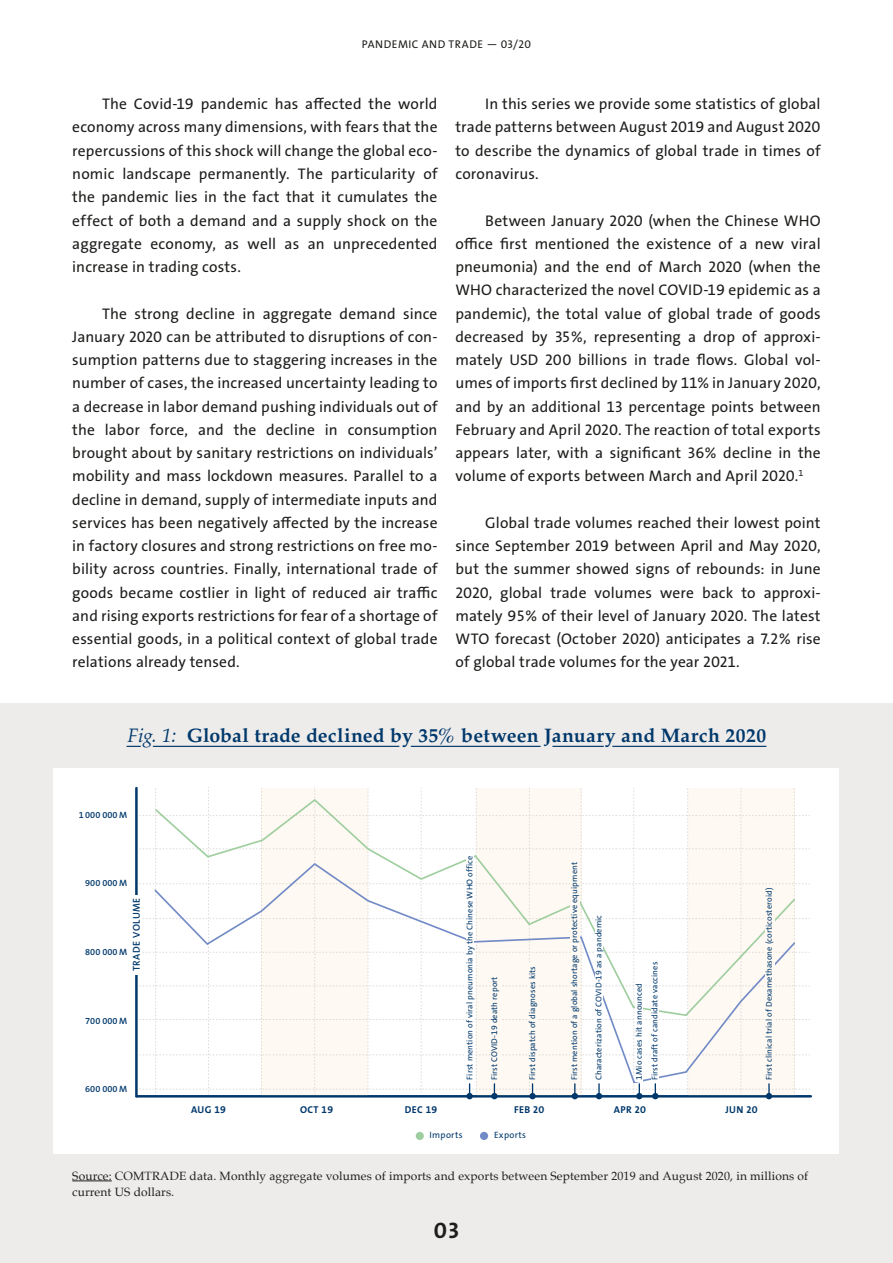
<style>
.page{position:relative;width:893px;height:1263px;background:#fff}
.page>*{position:absolute;margin:0;border:0;box-sizing:border-box;transform-origin:0 0}
.t1{font:22.5px "The Sans LP7 Bld";color:#1d1d1b}
.t2{font:700 19.5px "Palatino";letter-spacing:.02em;color:#00386b}
.t3{font:15.45px/23.2px "The Sans LP5 Plain";letter-spacing:.01em;color:#1d1d1b;text-align:justify}
.t4{font:12px/16.5px "Palatino";letter-spacing:.01em;color:#1d1d1b}
.t5{font:11.25px "The Sans LP5 Plain";letter-spacing:.04em;color:#1d1d1b}
.t6{font:10.05px "The Sans LP7 Bld";letter-spacing:.035em;color:#00386b}
.t7{font:600 10.05px "The Sans B6";letter-spacing:.045em;color:#00386b}
.t8{font:600 9.15px "The Sans B6";color:#00386b}
.t9{font:9.15px "The Sans LP5 Plain";letter-spacing:.035em;color:#00386b}
.t10{font:8.4px "The Sans LP5 Plain";letter-spacing:.015em;color:#00386b}
.s1{font-weight:400;font-style:italic}
</style>
<div class="page">
<div style="left:0;top:704px;width:893px;height:559px;background:#edeceb"></div>
<div style="left:54px;top:768px;width:785px;height:385px;background:#fff"></div>
<hr style="left:135px;top:788px;width:3px;height:308px;background:#00386b">
<hr style="left:137px;top:1095px;width:674px;height:2px;background:#00386b">
<div style="left:133px;top:895px;width:8px;height:79px;background:#fff"></div>
<div style="left:416px;top:1132px;width:8px;height:8px;background:#9fce9e;border-radius:50%"></div>
<div style="left:480px;top:1132px;width:8px;height:8px;background:#728bc6;border-radius:50%"></div>
<svg style="left:137px;top:787px;width:673px;height:312px"></svg>
<hr style="left:153px;top:746px;width:246px;height:1px;background:#00386b">
<hr style="left:411px;top:746px;width:130px;height:1px;background:#00386b">
<hr style="left:552px;top:746px;width:52px;height:1px;background:#00386b">
<hr style="left:612px;top:746px;width:154px;height:1px;background:#00386b">
<svg style="left:127px;top:746px;width:14px;height:1px"></svg>
<hr style="left:72px;top:1180px;width:40px;height:1px;background:#1d1d1b">
<p class="t5" style="left:362px;top:37px;width:171px">PANDEMIC AND TRADE — 03/20</p>
<p class="t3" style="left:72px;top:93px;width:367px;text-indent:30px">The Covid-19 pandemic has affected the world economy across many dimensions, with fears that the repercussions of this shock will change the global eco&shy;nomic landscape permanently. The particularity of the pandemic lies in the fact that it cumulates the effect of both a demand and a supply shock on the aggregate economy, as well as an unprecedented increase in trading costs.</p>
<p class="t3" style="left:72px;top:302px;width:367px;text-indent:30px">The strong decline in aggregate demand since January 2020 can be attributed to disruptions of con&shy;sumption patterns due to staggering increases in the number of cases, the increased uncertainty leading to a decrease in labor demand pushing individuals out of the labor force, and the decline in consumption brought about by sanitary restrictions on individuals’ mobility and mass lockdown measures. Parallel to a decline in demand, supply of intermediate inputs and services has been negatively affected by the increase in factory closures and strong restrictions on free mo&shy;bility across countries. Finally, international trade of goods became costlier in light of reduced air traffic and rising exports restrictions for fear of a shortage of essential goods, in a political context of global trade relations already tensed.</p>
<p class="t3" style="left:455px;top:93px;width:367px;text-indent:30px">In this series we provide some statistics of global trade patterns between August 2019 and August 2020 to describe the dynamics of global trade in times of coronavirus.</p>
<p class="t3" style="left:455px;top:209px;width:367px;text-indent:30px">Between January 2020 (when the Chinese WHO office first mentioned the existence of a new viral pneumonia) and the end of March 2020 (when the WHO characterized the novel COVID-19 epidemic as a pandemic), the total value of global trade of goods decreased by 35%, representing a drop of approxi&shy;mately USD 200 billions in trade flows. Global vol&shy;umes of imports first declined by 11% in January 2020, and by an additional 13 percentage points between February and April 2020. The reaction of total exports appears later, with a significant 36% decline in the volume of exports between March and April 2020.<sup>1</sup></p>
<p class="t3" style="left:455px;top:511px;width:367px;text-indent:30px">Global trade volumes reached their lowest point since September 2019 between April and May 2020, but the summer showed signs of rebounds: in June 2020, global trade volumes were back to approxi&shy;mately 95% of their level of January 2020. The latest WTO forecast (October 2020) anticipates a 7.2% rise of global trade volumes for the year 2021.</p>
<p class="t2" style="left:127px;top:719px;width:640px"><span class="s1">Fig. 1:</span> Global trade declined by 35% between January and March 2020</p>
<p class="t8" style="left:79px;top:810px;width:50px">1 000 000 M</p>
<p class="t8" style="left:85px;top:878px;width:43px">900 000 M</p>
<p class="t7" style="left:131px;top:971px;width:75px;rotate:-90deg">TRADE VOLUME</p>
<p class="t8" style="left:85px;top:947px;width:43px">800 000 M</p>
<p class="t8" style="left:85px;top:1016px;width:43px">700 000 M</p>
<p class="t8" style="left:85px;top:1084px;width:43px">600 000 M</p>
<p class="t10" style="left:464px;top:1080px;width:226px;rotate:-90deg">First mention of viral pneumonia by the Chinese WHO office</p>
<p class="t10" style="left:489px;top:1080px;width:105px;rotate:-90deg">First COVID-19 death report</p>
<p class="t10" style="left:527px;top:1080px;width:116px;rotate:-90deg">First dispatch of diagnoses kits</p>
<p class="t10" style="left:569px;top:1080px;width:220px;rotate:-90deg">First mention of a global shortage or protective equipment</p>
<p class="t10" style="left:593px;top:1080px;width:167px;rotate:-90deg">Characterization of COVID-19 as a pandemic</p>
<p class="t10" style="left:634px;top:1080px;width:99px;rotate:-90deg">1Mio cases hit announced</p>
<p class="t10" style="left:649px;top:1080px;width:120px;rotate:-90deg">First draft of candidate vaccines</p>
<p class="t10" style="left:764px;top:1080px;width:194px;rotate:-90deg">First clinical trial of Dexamethasone (corticosteroid)</p>
<p class="t6" style="left:191px;top:1103px;width:36px">AUG 19</p>
<p class="t6" style="left:300px;top:1103px;width:34px">OCT 19</p>
<p class="t6" style="left:405px;top:1103px;width:34px">DEC 19</p>
<p class="t6" style="left:514px;top:1103px;width:32px">FEB 20</p>
<p class="t6" style="left:614px;top:1103px;width:34px">APR 20</p>
<p class="t6" style="left:725px;top:1103px;width:34px">JUN 20</p>
<p class="t9" style="left:429px;top:1129px;width:35px">Imports</p>
<p class="t9" style="left:494px;top:1129px;width:33px">Exports</p>
<p class="t4" style="left:72px;top:1167px;width:737px">Source: COMTRADE data. Monthly aggregate volumes of imports and exports between September 2019 and August 2020, in millions of current US dollars.</p>
<h1 class="t1" style="left:434px;top:1216px;width:27px">03</h1>
</div>
